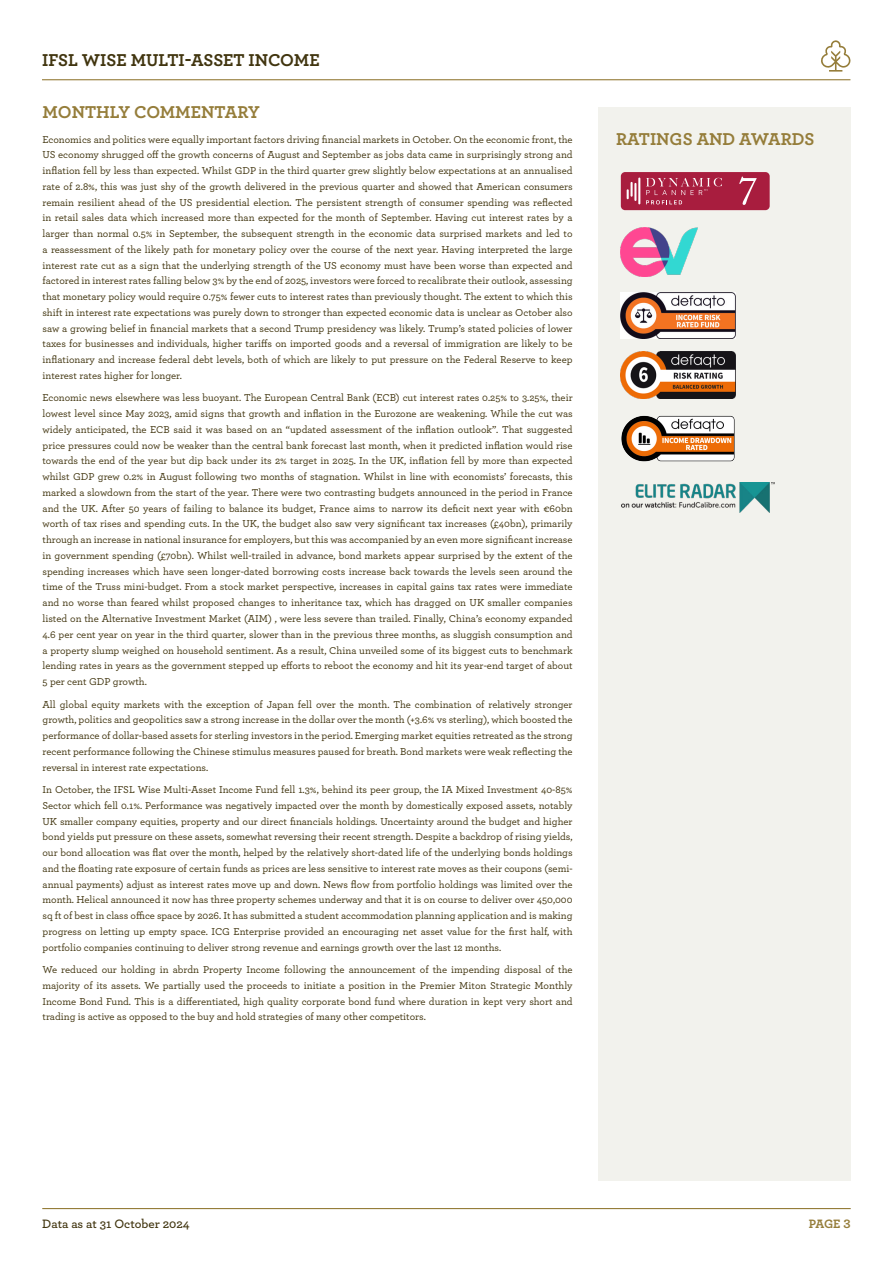
<style>
.page{position:relative;width:893px;height:1263px;background:#fff}
.page>*{position:absolute;margin:0;border:0;box-sizing:border-box;transform-origin:0 0}
.t1{font:700 18px "Archer";color:#957d3a}
.t2{font:700 18px "Archer";color:#41350f}
.t3{font:600 12.75px "Archer";color:#41350f}
.t4{font:700 12.75px "Archer";color:#957d3a}
.t5{font:500 10.5px/15.8px "Archer";color:#41350f;text-align:justify}
</style>
<div class="page">
<div style="left:598px;top:108px;width:252px;height:1073px;background:#f2f2ed"></div>
<hr style="left:42px;top:79px;width:808px;height:1px;background:#957d3a">
<hr style="left:42px;top:1208px;width:809px;height:1px;background:#957d3a">
<svg style="left:821px;top:40px;width:30px;height:32px"></svg>
<img style="left:621px;top:292px;width:115px;height:47px">
<div style="left:621px;top:172px;width:149px;height:38px;background:#a81d3e;border-radius:4px"></div>
<svg style="left:739px;top:177px;width:18px;height:28px"></svg>
<svg style="left:627px;top:183px;width:9px;height:18px"></svg>
<hr style="left:638px;top:178px;width:2px;height:26px;background:#fff">
<hr style="left:630px;top:182px;width:3px;height:15px;background:#fff">
<svg style="left:646px;top:178px;width:76px;height:26px"></svg>
<img style="left:621px;top:352px;width:115px;height:46px">
<img style="left:621px;top:227px;width:76px;height:49px">
<img style="left:621px;top:415px;width:114px;height:47px">
<img style="left:621px;top:483px;width:153px;height:30px">
<h1 class="t2" style="left:42px;top:46px;width:279px">IFSL WISE MULTI-ASSET INCOME</h1>
<h1 class="t1" style="left:43px;top:98px;width:219px">MONTHLY COMMENTARY</h1>
<p class="t5" style="left:43px;top:131px;width:532px">Economics and politics were equally important factors driving financial markets in October. On the economic front, the US economy shrugged off the growth concerns of August and September as jobs data came in surprisingly strong and inflation fell by less than expected. Whilst GDP in the third quarter grew slightly below expectations at an annualised rate of 2.8%, this was just shy of the growth delivered in the previous quarter and showed that American consumers remain resilient ahead of the US presidential election. The persistent strength of consumer spending was reflected in retail sales data which increased more than expected for the month of September. Having cut interest rates by a larger than normal 0.5% in September, the subsequent strength in the economic data surprised markets and led to a reassessment of the likely path for monetary policy over the course of the next year. Having interpreted the large interest rate cut as a sign that the underlying strength of the US economy must have been worse than expected and factored in interest rates falling below 3% by the end of 2025, investors were forced to recalibrate their outlook, assessing that monetary policy would require 0.75% fewer cuts to interest rates than previously thought. The extent to which this shift in interest rate expectations was purely down to stronger than expected economic data is unclear as October also saw a growing belief in financial markets that a second Trump presidency was likely. Trump’s stated policies of lower taxes for businesses and individuals, higher tariffs on imported goods and a reversal of immigration are likely to be inflationary and increase federal debt levels, both of which are likely to put pressure on the Federal Reserve to keep interest rates higher for longer.</p>
<p class="t5" style="left:43px;top:389px;width:532px">Economic news elsewhere was less buoyant. The European Central Bank (ECB) cut interest rates 0.25% to 3.25%, their lowest level since May 2023, amid signs that growth and inflation in the Eurozone are weakening. While the cut was widely anticipated, the ECB said it was based on an “updated assessment of the inflation outlook”. That suggested price pressures could now be weaker than the central bank forecast last month, when it predicted inflation would rise towards the end of the year but dip back under its 2% target in 2025. In the UK, inflation fell by more than expected whilst GDP grew 0.2% in August following two months of stagnation. Whilst in line with economists’ forecasts, this marked a slowdown from the start of the year. There were two contrasting budgets announced in the period in France and the UK. After 50 years of failing to balance its budget, France aims to narrow its deficit next year with €60bn worth of tax rises and spending cuts. In the UK, the budget also saw very significant tax increases (£40bn), primarily through an increase in national insurance for employers, but this was accompanied by an even more significant increase in government spending (£70bn). Whilst well-trailed in advance, bond markets appear surprised by the extent of the spending increases which have seen longer-dated borrowing costs increase back towards the levels seen around the time of the Truss mini-budget. From a stock market perspective, increases in capital gains tax rates were immediate and no worse than feared whilst proposed changes to inheritance tax, which has dragged on UK smaller companies listed on the Alternative Investment Market (AIM) , were less severe than trailed. Finally, China’s economy expanded 4.6 per cent year on year in the third quarter, slower than in the previous three months, as sluggish consumption and a property slump weighed on household sentiment. As a result, China unveiled some of its biggest cuts to benchmark lending rates in years as the government stepped up efforts to reboot the economy and hit its year-end target of about 5 per cent GDP growth.</p>
<p class="t5" style="left:43px;top:696px;width:532px">All global equity markets with the exception of Japan fell over the month. The combination of relatively stronger growth, politics and geopolitics saw a strong increase in the dollar over the month (+3.6% vs sterling), which boosted the performance of dollar-based assets for sterling investors in the period. Emerging market equities retreated as the strong recent performance following the Chinese stimulus measures paused for breath. Bond markets were weak reflecting the reversal in interest rate expectations.</p>
<p class="t5" style="left:43px;top:781px;width:532px">In October, the IFSL Wise Multi-Asset Income Fund fell 1.3%, behind its peer group, the IA Mixed Investment 40-85% Sector which fell 0.1%. Performance was negatively impacted over the month by domestically exposed assets, notably UK smaller company equities, property and our direct financials holdings. Uncertainty around the budget and higher bond yields put pressure on these assets, somewhat reversing their recent strength. Despite a backdrop of rising yields, our bond allocation was flat over the month, helped by the relatively short-dated life of the underlying bonds holdings and the floating rate exposure of certain funds as prices are less sensitive to interest rate moves as their coupons (semi&shy;annual payments) adjust as interest rates move up and down. News flow from portfolio holdings was limited over the month. Helical announced it now has three property schemes underway and that it is on course to deliver over 450,000 sq ft of best in class office space by 2026. It has submitted a student accommodation planning application and is making progress on letting up empty space. ICG Enterprise provided an encouraging net asset value for the first half, with portfolio companies continuing to deliver strong revenue and earnings growth over the last 12 months.</p>
<p class="t5" style="left:43px;top:961px;width:532px">We reduced our holding in abrdn Property Income following the announcement of the impending disposal of the majority of its assets. We partially used the proceeds to initiate a position in the Premier Miton Strategic Monthly Income Bond Fund. This is a differentiated, high quality corporate bond fund where duration in kept very short and trading is active as opposed to the buy and hold strategies of many other competitors.</p>
<h1 class="t1" style="left:616px;top:125px;width:200px">RATINGS AND AWARDS</h1>
<p class="t3" style="left:42px;top:1214px;width:149px">Data as at 31 October 2024</p>
<p class="t4" style="left:809px;top:1214px;width:44px">PAGE 3</p>
</div>
